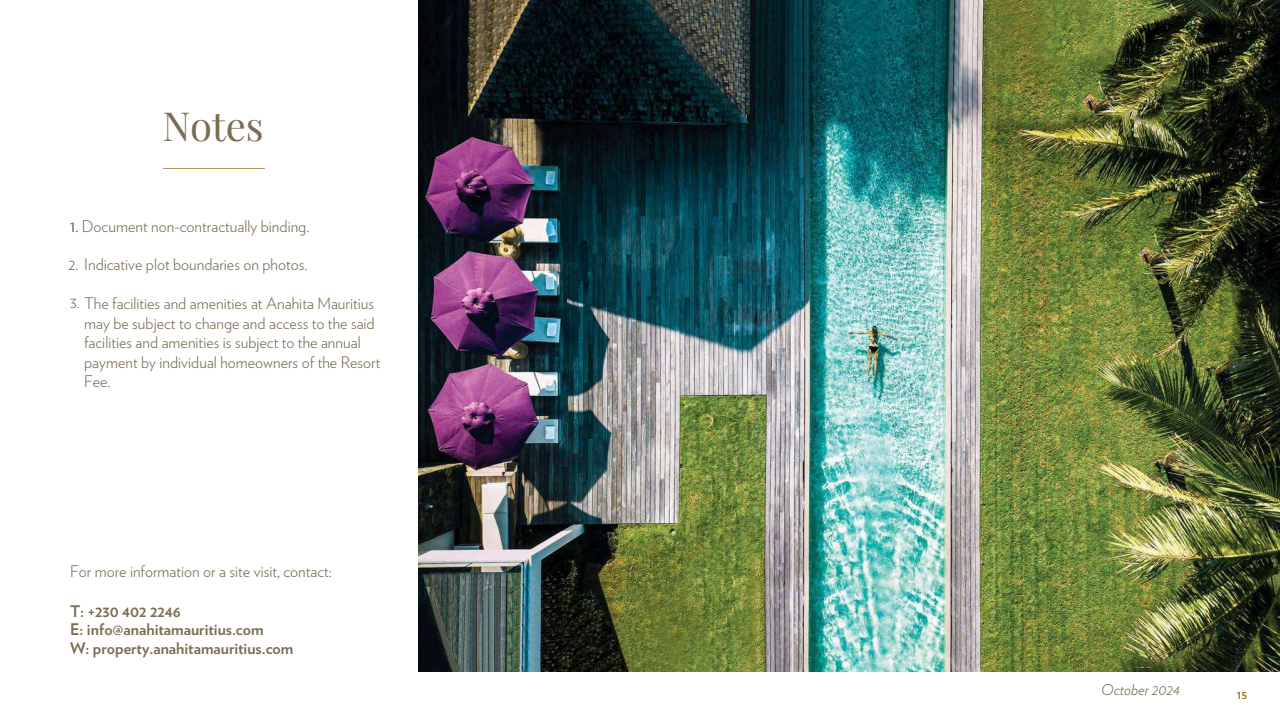
<style>
.page{position:relative;width:1280px;height:720px;background:#fff}
.page>*{position:absolute;margin:0;border:0;box-sizing:border-box;transform-origin:0 0}
.t1{font:40px "Playfair Display";letter-spacing:-.005em;color:#796d53}
.t2{font:300 16px/19.5px "Verlag";color:#796d53}
.t3{font:700 16px/18.8px "Verlag";color:#796d53}
.t4{font:italic 300 15px "Verlag";color:#796d53}
.t5{font:700 12px "Verlag";color:#9e7c1e}
</style>
<div class="page">
<img style="left:418px;top:0;width:862px;height:672px">
<hr style="left:163px;top:168px;width:102px;height:1px;background:#bc9a58">
<h1 class="t1" style="left:162px;top:98px;width:103px">Notes</h1>
<p class="t2" style="left:70px;top:217px;width:241px">1. Document non-contractually binding.</p>
<p class="t2" style="left:68px;top:256px;width:240px">2. Indicative plot boundaries on photos.</p>
<p class="t2" style="left:84px;top:295px;width:298px;text-indent:-14px">3. The facilities and amenities at Anahita Mauritius may be subject to change and access to the said facilities and amenities is subject to the annual payment by individual homeowners of the Resort Fee.</p>
<p class="t2" style="left:70px;top:563px;width:263px">For more information or a site visit, contact:</p>
<p class="t3" style="left:70px;top:602px;width:225px">T: +230 402 2246<br>E: info@anahitamauritius.com<br>W: property.anahitamauritius.com</p>
<p class="t4" style="left:1101px;top:683px;width:80px">October 2024</p>
<p class="t5" style="left:1236px;top:689px;width:12px">15</p>
</div>
